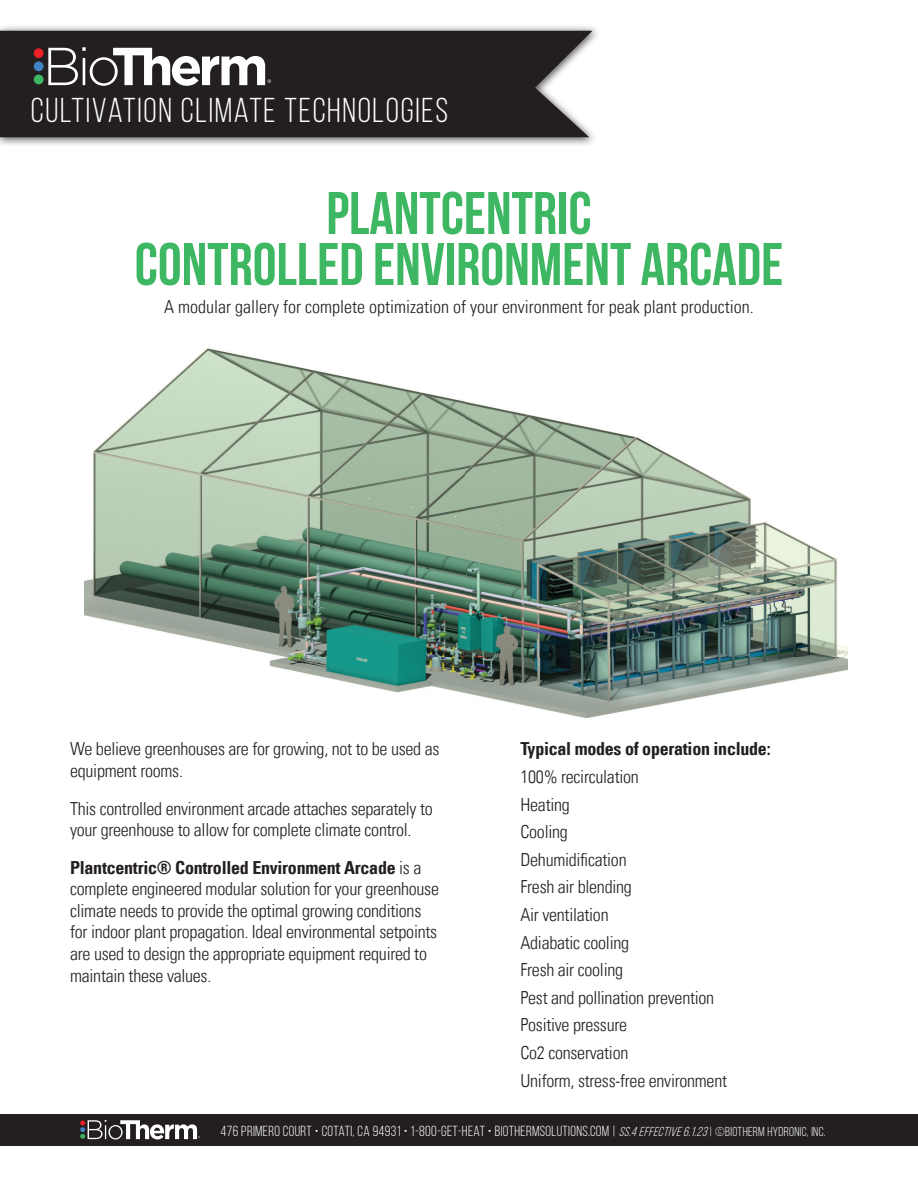
<style>
.page{position:relative;width:918px;height:1188px;background:#fff}
.page>*{position:absolute;margin:0;border:0;box-sizing:border-box;transform-origin:0 0}
.t1{font:700 60px/51px "Bebas Neue";color:#3db762;text-align:center}
.t2{font:34.5px "Bebas Neue";letter-spacing:.05em;color:#fff}
.t3{font:300 condensed 18px/27.6px "Univers LT";letter-spacing:-.015em;color:#231f20}
.t4{font:700 condensed 18px "Univers LT";letter-spacing:-.015em;color:#231f20}
.t5{font:14.55px "Bebas Neue";letter-spacing:.025em;color:#fff}
.t6{font:500 7.5px "Univers";color:#fff}
.t7{font:500 3.75px "Univers";color:#fff}
.s1{font-weight:700}
.s2{font-style:italic;font-size:12.9px}
.s3{font-size:12.9px}
</style>
<div class="page">
<div style="left:0;top:1114px;width:918px;height:32px;background:#231f20"></div>
<svg style="left:80px;top:1120px;width:117px;height:19px"></svg>
<div style="left:0;top:24px;width:601px;height:123px;background:#231f20;opacity:.75"></div>
<div style="left:0;top:30px;width:592px;height:107px;background:#231f20"></div>
<svg style="left:48px;top:47px;width:217px;height:39px"></svg>
<div style="left:34px;top:48px;width:10px;height:10px;background:#ed1f26;border-radius:50%"></div>
<div style="left:34px;top:61px;width:10px;height:10px;background:#4283c4;border-radius:50%"></div>
<div style="left:34px;top:75px;width:10px;height:9px;background:#3cb662;border-radius:50%"></div>
<img style="left:84px;top:348px;width:764px;height:371px">
<p class="t6" style="left:268px;top:78px;width:5px">®</p>
<h2 class="t2" style="left:31px;top:91px;width:419px">CULTIVATION CLIMATE TECHNOLOGIES</h2>
<h1 class="t1" style="left:135px;top:187px;width:650px">PLANTCENTRIC<br>CONTROLLED ENVIRONMENT ARCADE</h1>
<p class="t3" style="left:164px;top:293px;width:591px">A modular gallery for complete optimization of your environment for peak plant production.</p>
<p class="t3" style="left:70px;top:738px;width:371px;line-height:21.6px">We believe greenhouses are for growing, not to be used as equipment rooms.</p>
<p class="t3" style="left:70px;top:797px;width:364px;line-height:21.6px">This controlled environment arcade attaches separately to your greenhouse to allow for complete climate control.</p>
<p class="t3" style="left:70px;top:857px;width:370px;line-height:21.6px"><span class="s1">Plantcentric® Controlled Environment Arcade</span> is a complete engineered modular solution for your greenhouse climate needs to provide the optimal growing conditions for indoor plant propagation. Ideal environmental setpoints are used to design the appropriate equipment required to maintain these values.</p>
<p class="t4" style="left:521px;top:738px;width:252px">Typical modes of operation include:</p>
<p class="t3" style="left:521px;top:763px;width:208px">100% recirculation<br>Heating<br>Cooling<br>Dehumidification<br>Fresh air blending<br>Air ventilation<br>Adiabatic cooling<br>Fresh air cooling<br>Pest and pollination prevention<br>Positive pressure<br>Co2 conservation<br>Uniform, stress-free environment</p>
<p class="t7" style="left:198px;top:1136px;width:3px">®</p>
<p class="t5" style="left:221px;top:1123px;width:606px">476 PRIMERO COURT • COTATI, CA 94931 • 1-800-GET-HEAT • BIOTHERMSOLUTIONS.COM | <span class="s2">SS.4EFFECTIVE6.1.23</span><span class="s3">| ©BIOTHERM HYDRONIC, INC.</span></p>
</div>
